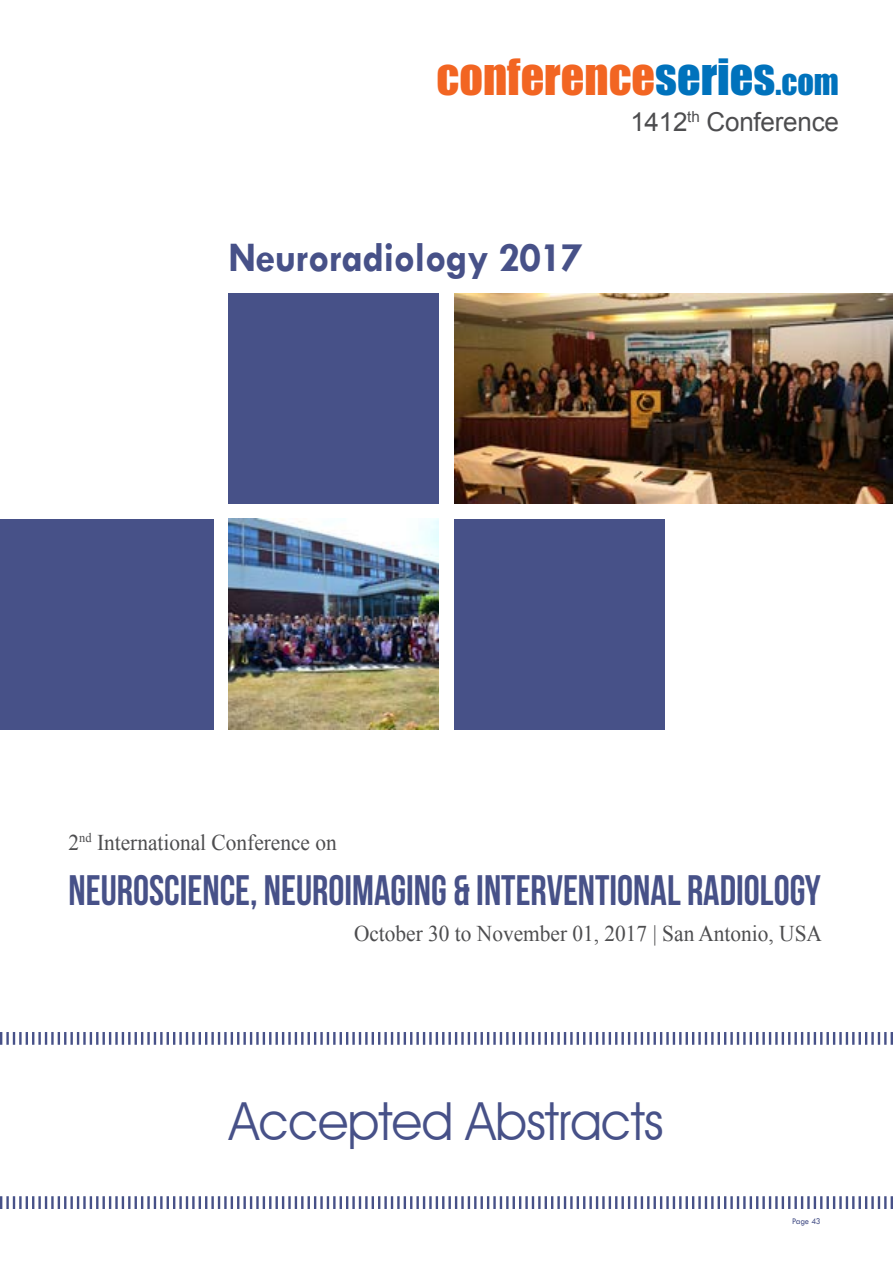
<style>
.page{position:relative;width:893px;height:1263px;background:#fff}
.page>*{position:absolute;margin:0;border:0;box-sizing:border-box;transform-origin:0 0}
.t1{font:52.5px "Avant Garde IT Cby BT";letter-spacing:-.01em;color:#475188;scale:.95 1}
.t2{font:46.2px "Impact";color:#f26522}
.t3{font:42.6px "Bebas Neue";color:#475188;scale:.95 1}
.t4{font:700 42.45px "Tw Cen";letter-spacing:-.01em;color:#475188;scale:.95 1}
.t5{font:26.1px "Arial";letter-spacing:-.01em;color:#4d4d4f}
.t6{font:22.5px "Times New Roman";color:#4d4d4f;scale:.95 1}
.t7{font:9px "Tw Cen";letter-spacing:-.02em;color:#475188;scale:.95 1}
.s1{color:#0072bc}
.s2{font-size:32.4px;color:#0072bc}
</style>
<div class="page">
<div style="left:228px;top:293px;width:211px;height:211px;background:#475188"></div>
<img style="left:228px;top:519px;width:211px;height:210px">
<div style="left:0;top:519px;width:213px;height:210px;background:#475188"></div>
<div style="left:454px;top:519px;width:210px;height:210px;background:#475188"></div>
<img style="left:454px;top:293px;width:439px;height:211px">
<svg style="left:0;top:1032px;width:893px;height:13px"></svg>
<svg style="left:0;top:1196px;width:893px;height:13px"></svg>
<h2 class="t2" style="left:436px;top:41px;width:404px">CONFERENCE<span class="s1">SERIES</span><span class="s2">.COM</span></h2>
<h3 class="t4" style="left:228px;top:232px;width:375px">Neuroradiology 2017</h3>
<p class="t5" style="left:630px;top:104px;width:210px">1412<sup>th</sup> Conference</p>
<p class="t6" style="left:69px;top:827px;width:284px">2<sup>nd</sup> International Conference on</p>
<h3 class="t3" style="left:69px;top:867px;width:793px">NEUROSCIENCE, NEUROIMAGING &amp; INTERVENTIONAL RADIOLOGY</h3>
<p class="t6" style="left:354px;top:918px;width:494px">October 30 to November 01, 2017 | San Antonio, USA</p>
<h1 class="t1" style="left:229px;top:1090px;width:458px">Accepted Abstracts</h1>
<p class="t7" style="left:792px;top:1215px;width:32px">Page 43</p>
</div>
